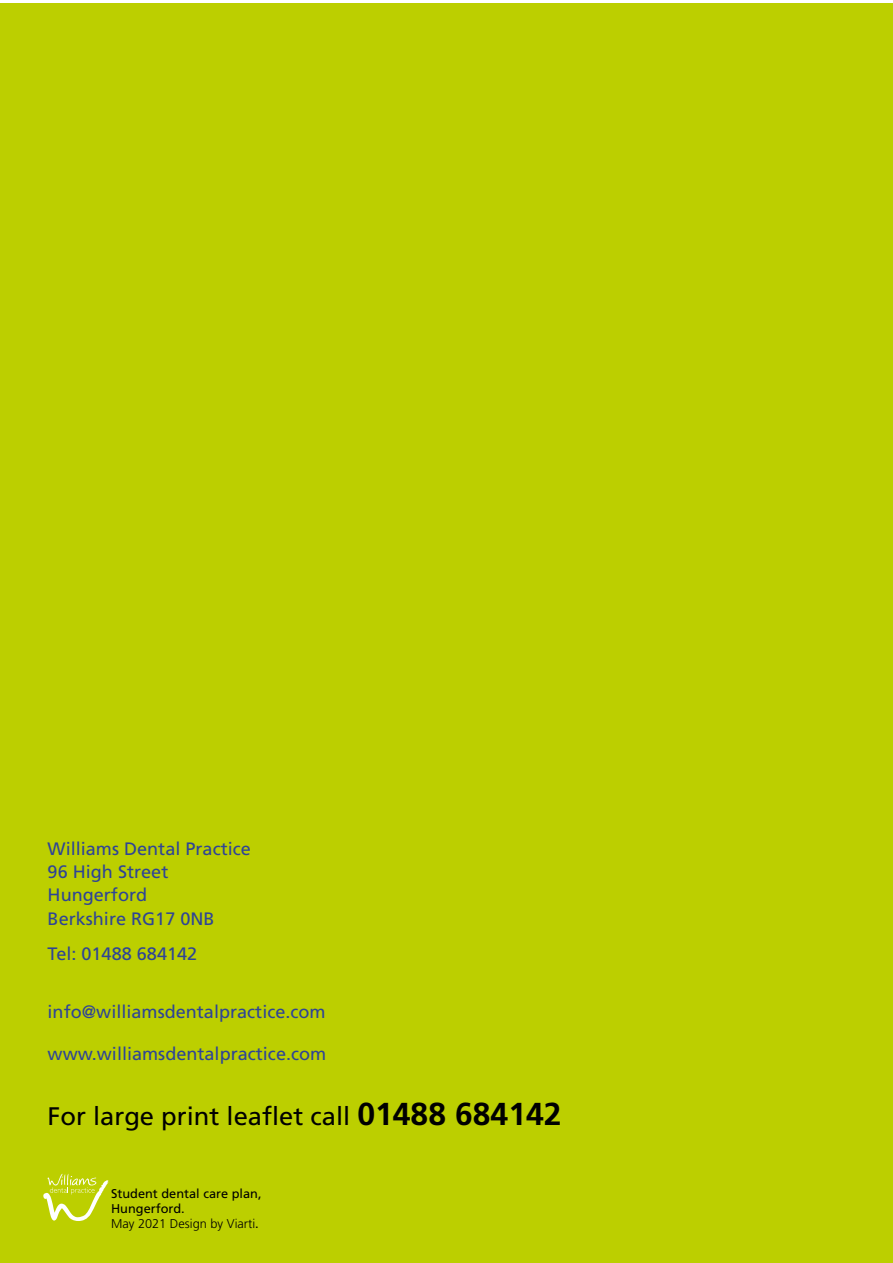
<style>
.page{position:relative;width:893px;height:1263px;background:#fff}
.page>*{position:absolute;margin:0;border:0;box-sizing:border-box;transform-origin:0 0}
.t1{font:25.35px "Frutiger";color:#000}
.t2{font:18px/23.2px "Frutiger";color:#2e4496}
.t3{font:12.75px/14.9px "Frutiger";color:#000}
.s1{font-weight:700;font-size:31.65px}
.s2{font-weight:300}
</style>
<div class="page">
<div style="left:0;top:4px;width:893px;height:1259px;background:#bccf00"></div>
<svg style="left:43px;top:1173px;width:66px;height:48px"></svg>
<p class="t2" style="left:48px;top:837px;width:205px">Williams Dental Practice<br>96 High Street<br>Hungerford<br>Berkshire RG17 0NB</p>
<p class="t2" style="left:48px;top:942px;width:151px">Tel: 01488 684142</p>
<p class="t2" style="left:48px;top:1000px;width:280px">info@williamsdentalpractice.com</p>
<p class="t2" style="left:48px;top:1042px;width:280px">www.williamsdentalpractice.com</p>
<h1 class="t1" style="left:48px;top:1101px;width:515px">For large print leaflet call <span class="s1">01488 684142</span></h1>
<p class="t3" style="left:111px;top:1186px;width:152px">Student dental care plan,<br>Hungerford.<br><span class="s2">May 2021 Design by Viarti</span>.</p>
</div>
